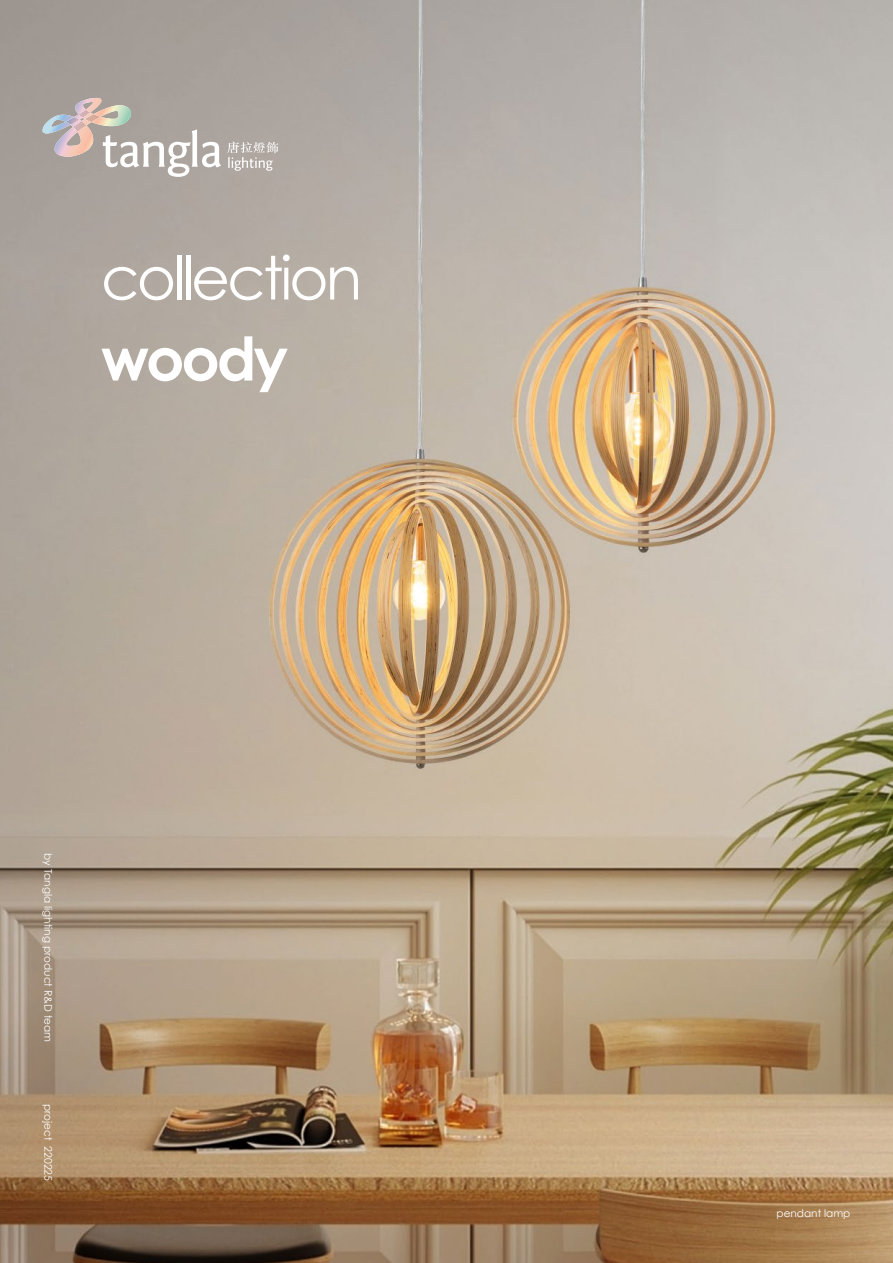
<style>
.page{position:relative;width:893px;height:1263px;background:#fff}
.page>*{position:absolute;margin:0;border:0;box-sizing:border-box;transform-origin:0 0}
.t1{font:60px "Century Gothic";letter-spacing:-.05em;color:#fff}
.t2{font:700 60px "Century Gothic";letter-spacing:-.05em;color:#fff}
.t3{font:10.5px "Century Gothic";color:#fff}
</style>
<div class="page">
<img style="left:0;top:0;width:893px;height:1263px">
<svg style="left:227px;top:142px;width:51px;height:29px"></svg>
<svg style="left:42px;top:98px;width:179px;height:79px"></svg>
<h1 class="t1" style="left:101px;top:236px;width:263px">collection</h1>
<h1 class="t2" style="left:101px;top:313px;width:189px">woody</h1>
<p class="t3" style="left:56px;top:853px;width:191px;rotate:90deg">by Tangla lighting product R&amp;D team</p>
<p class="t3" style="left:56px;top:1104px;width:79px;rotate:90deg">project 220225</p>
<p class="t3" style="left:776px;top:1206px;width:75px">pendant lamp</p>
</div>
